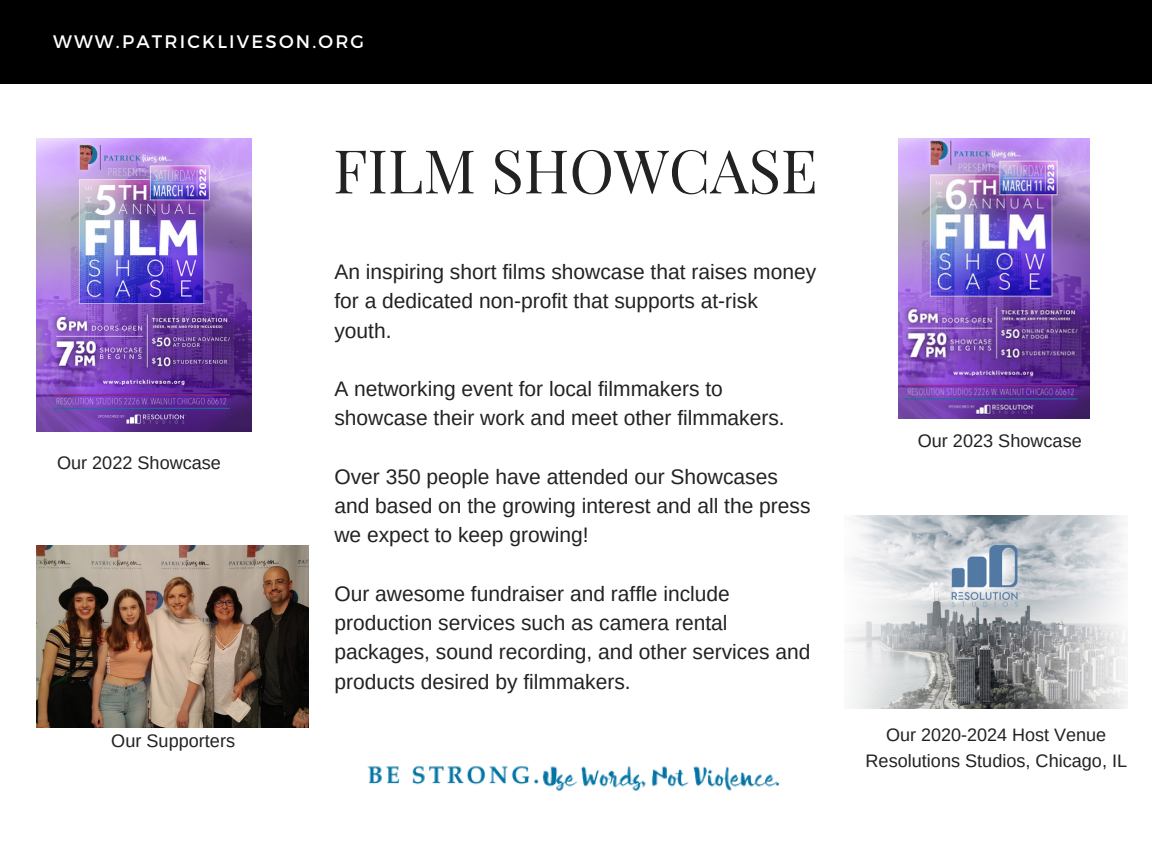
<style>
.page{position:relative;width:1152px;height:864px;background:#fff}
.page>*{position:absolute;margin:0;border:0;box-sizing:border-box;transform-origin:0 0}
.t1{font:60.3px "Playfair Display";color:#222}
.t2{font:21px/29.2px "Arimo";color:#222}
.t3{font:18.15px "Arimo";color:#222}
.t4{font:18.15px "Montserrat";letter-spacing:.12em;color:#fff}
.t5{font:18px "Arimo";color:#222}
</style>
<div class="page">
<div style="left:0;top:0;width:1152px;height:83px;background:#000"></div>
<img style="left:367px;top:766px;width:413px;height:25px">
<img style="left:37px;top:546px;width:271px;height:181px">
<img style="left:845px;top:516px;width:282px;height:192px">
<img style="left:899px;top:138px;width:191px;height:280px">
<img style="left:37px;top:138px;width:215px;height:294px">
<p class="t4" style="left:53px;top:30px;width:313px">WWW.PATRICKLIVESON.ORG</p>
<p class="t1" style="left:333px;top:128px;width:486px">FILM SHOWCASE</p>
<p class="t3" style="left:57px;top:452px;width:166px">Our 2022 Showcase</p>
<p class="t2" style="left:334px;top:257px;width:483px">An inspiring short films showcase that raises money for a dedicated non-profit that supports at-risk youth.</p>
<p class="t2" style="left:334px;top:374px;width:452px">A networking event for local filmmakers to showcase their work and meet other filmmakers.</p>
<p class="t2" style="left:334px;top:462px;width:478px">Over 350 people have attended our Showcases and based on the growing interest and all the press we expect to keep growing!</p>
<p class="t2" style="left:334px;top:579px;width:478px">Our awesome fundraiser and raffle include production services such as camera rental packages, sound recording, and other services and products desired by filmmakers.</p>
<p class="t3" style="left:918px;top:431px;width:166px">Our 2023 Showcase</p>
<p class="t3" style="left:111px;top:731px;width:125px">Our Supporters</p>
<p class="t5" style="left:886px;top:725px;width:222px">Our 2020-2024 Host Venue</p>
<p class="t3" style="left:866px;top:751px;width:263px">Resolutions Studios, Chicago, IL</p>
</div>
